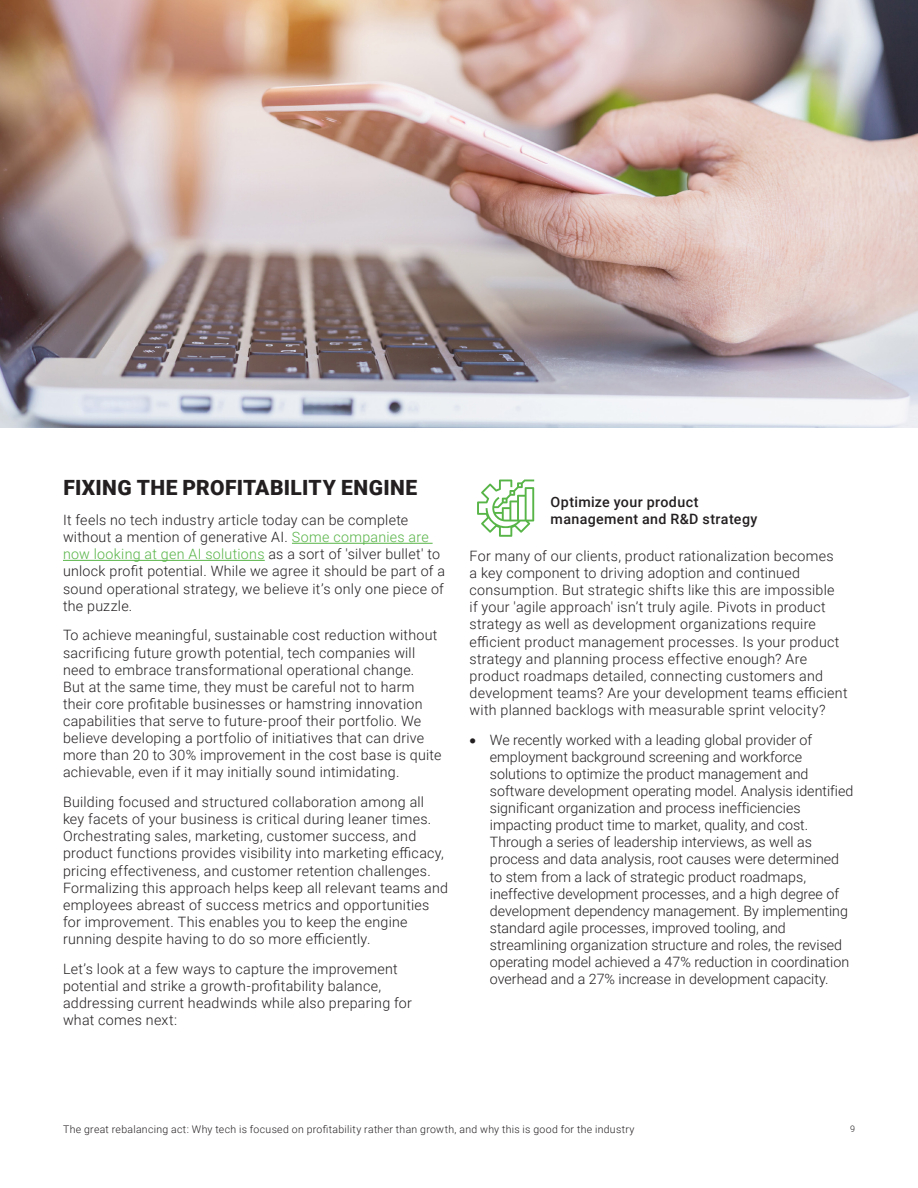
<style>
.page{position:relative;width:918px;height:1188px;background:#fff}
.page>*{position:absolute;margin:0;border:0;box-sizing:border-box;transform-origin:0 0}
.Subheading_2{font:900 21px "Roboto";letter-spacing:.015em;color:#231f20}
.Body{font:300 14.25px/17.1px "Roboto";letter-spacing:.015em;color:#231f20}
.t1{font:500 14.25px/17.1px "Roboto";letter-spacing:.025em;color:#231f20}
.t2{font:300 10.5px "Roboto";letter-spacing:.03em;color:#231f20}
.t3{font:300 9px "Roboto";color:#231f20}
.s1{color:#57b447}
</style>
<div class="page">
<hr style="left:292px;top:543px;width:141px;height:1px;background:#57b447">
<hr style="left:63px;top:560px;width:202px;height:1px;background:#57b447">
<svg style="left:477px;top:480px;width:57px;height:57px"></svg>
<img style="left:0;top:0;width:918px;height:428px">
<p class="Subheading_2" style="left:63px;top:473px;width:355px">FIXING THE PROFITABILITY ENGINE</p>
<p class="Body" style="left:63px;top:511px;width:384px">It feels no tech industry article today can be complete without a mention of generative AI. <span class="s1">Some companies are now looking at gen AI solutions</span> as a sort of 'silver bullet' to unlock profit potential. While we agree it should be part of a sound operational strategy, we believe it’s only one piece of the puzzle.</p>
<p class="Body" style="left:63px;top:626px;width:380px">To achieve meaningful, sustainable cost reduction without sacrificing future growth potential, tech companies will need to embrace transformational operational change.<br>But at the same time, they must be careful not to harm their core profitable businesses or hamstring innovation capabilities that serve to future-proof their portfolio. We believe developing a portfolio of initiatives that can drive more than 20 to 30% improvement in the cost base is quite achievable, even if it may initially sound intimidating.</p>
<p class="Body" style="left:63px;top:793px;width:387px">Building focused and structured collaboration among all key facets of your business is critical during leaner times.<br>Orchestrating sales, marketing, customer success, and product functions provides visibility into marketing efficacy, pricing effectiveness, and customer retention challenges.<br>Formalizing this approach helps keep all relevant teams and employees abreast of success metrics and opportunities for improvement. This enables you to keep the engine running despite having to do so more efficiently.</p>
<p class="Body" style="left:63px;top:960px;width:350px">Let’s look at a few ways to capture the improvement potential and strike a growth-profitability balance, addressing current headwinds while also preparing for what comes next:</p>
<p class="t1" style="left:551px;top:493px;width:208px">Optimize your product management and R&amp;D strategy</p>
<p class="Body" style="left:470px;top:547px;width:379px">For many of our clients, product rationalization becomes<br>a key component to driving adoption and continued consumption. But strategic shifts like this are impossible<br>if your 'agile approach' isn’t truly agile. Pivots in product strategy as well as development organizations require efficient product management processes. Is your product strategy and planning process effective enough? Are product roadmaps detailed, connecting customers and development teams? Are your development teams efficient with planned backlogs with measurable sprint velocity?</p>
<p class="Body" style="left:490px;top:731px;width:365px;text-indent:-20px">• We recently worked with a leading global provider of employment background screening and workforce solutions to optimize the product management and software development operating model. Analysis identified significant organization and process inefficiencies impacting product time to market, quality, and cost.<br>Through a series of leadership interviews, as well as process and data analysis, root causes were determined to stem from a lack of strategic product roadmaps, ineffective development processes, and a high degree of development dependency management. By implementing standard agile processes, improved tooling, and streamlining organization structure and roles, the revised operating model achieved a 47% reduction in coordination overhead and a 27% increase in development capacity.</p>
<p class="t2" style="left:63px;top:1122px;width:573px">The great rebalancing act: Why tech is focused on profitability rather than growth, and why this is good for the industry</p>
<p class="t3" style="left:850px;top:1122px;width:6px">9</p>
</div>
